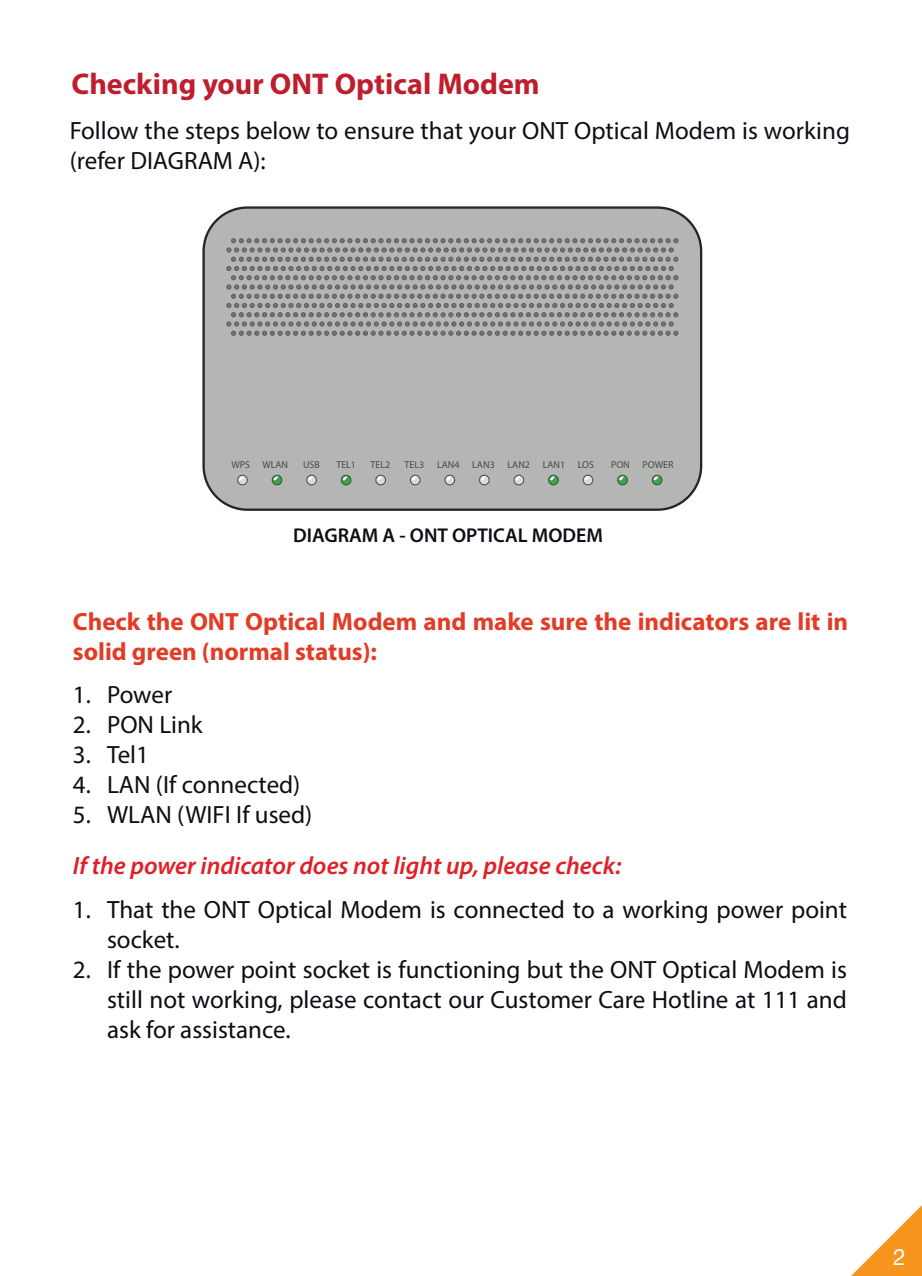
<style>
.page{position:relative;width:922px;height:1276px;background:#fff}
.page>*{position:absolute;margin:0;border:0;box-sizing:border-box;transform-origin:0 0}
.t1{font:700 30px "Myriad Pro";color:#be1e2d}
.t2{font:25px/30px "Myriad Pro";color:#0b0e13}
.t3{font:700 25px/30px "Myriad Pro";color:#e33c26}
.t4{font:italic 600 25px "Myriad Pro";color:#e11f27}
.t5{font:22.5px "Helvetica Neue LT Pro";color:#fff}
.t6{font:600 20px "Myriad Pro";color:#0b0e13}
.t7{font:10px "Myriad Pro";color:#4a4849}
</style>
<div class="page">
<div style="left:203px;top:207px;width:498px;height:303px;background:#b4b6b4;border-radius:44px"></div>
<div style="left:202px;top:206px;width:500px;height:305px;border:2px solid #25262a;border-radius:44px"></div>
<div style="left:237px;top:475px;width:10px;height:10px;background:#dadad9;border-radius:50%"></div>
<div style="left:237px;top:475px;width:10px;height:10px;border:1px solid #4a4849;border-radius:50%"></div>
<svg style="left:238px;top:476px;width:6px;height:5px"></svg>
<div style="left:272px;top:475px;width:10px;height:10px;background:#3da449;border-radius:50%"></div>
<div style="left:272px;top:475px;width:10px;height:10px;border:1px solid #4a4849;border-radius:50%"></div>
<svg style="left:273px;top:476px;width:5px;height:5px"></svg>
<div style="left:306px;top:475px;width:10px;height:10px;background:#dadad9;border-radius:50%"></div>
<div style="left:306px;top:475px;width:10px;height:10px;border:1px solid #4a4849;border-radius:50%"></div>
<svg style="left:307px;top:476px;width:6px;height:5px"></svg>
<div style="left:341px;top:475px;width:10px;height:10px;background:#3da449;border-radius:50%"></div>
<div style="left:341px;top:475px;width:10px;height:10px;border:1px solid #4a4849;border-radius:50%"></div>
<svg style="left:342px;top:476px;width:5px;height:5px"></svg>
<div style="left:376px;top:475px;width:9px;height:10px;background:#dadad9;border-radius:50%"></div>
<div style="left:375px;top:475px;width:10px;height:10px;border:1px solid #4a4849;border-radius:50%"></div>
<svg style="left:377px;top:476px;width:5px;height:4px"></svg>
<div style="left:410px;top:475px;width:10px;height:10px;background:#dadad9;border-radius:50%"></div>
<div style="left:410px;top:475px;width:10px;height:10px;border:1px solid #4a4849;border-radius:50%"></div>
<svg style="left:411px;top:476px;width:5px;height:5px"></svg>
<div style="left:445px;top:475px;width:9px;height:10px;background:#dadad9;border-radius:50%"></div>
<div style="left:444px;top:475px;width:10px;height:10px;border:1px solid #4a4849;border-radius:50%"></div>
<svg style="left:446px;top:476px;width:5px;height:4px"></svg>
<div style="left:479px;top:475px;width:10px;height:10px;background:#dadad9;border-radius:50%"></div>
<div style="left:479px;top:475px;width:10px;height:10px;border:1px solid #4a4849;border-radius:50%"></div>
<svg style="left:480px;top:476px;width:5px;height:5px"></svg>
<div style="left:514px;top:475px;width:9px;height:10px;background:#dadad9;border-radius:50%"></div>
<div style="left:513px;top:475px;width:11px;height:10px;border:1px solid #4a4849;border-radius:50%"></div>
<svg style="left:515px;top:476px;width:5px;height:4px"></svg>
<div style="left:548px;top:475px;width:10px;height:10px;background:#3da449;border-radius:50%"></div>
<div style="left:548px;top:475px;width:10px;height:10px;border:1px solid #4a4849;border-radius:50%"></div>
<svg style="left:549px;top:476px;width:5px;height:5px"></svg>
<div style="left:583px;top:475px;width:9px;height:10px;background:#dadad9;border-radius:50%"></div>
<div style="left:582px;top:475px;width:11px;height:10px;border:1px solid #4a4849;border-radius:50%"></div>
<svg style="left:584px;top:476px;width:5px;height:4px"></svg>
<div style="left:617px;top:475px;width:10px;height:10px;background:#3da449;border-radius:50%"></div>
<div style="left:617px;top:475px;width:10px;height:10px;border:1px solid #4a4849;border-radius:50%"></div>
<svg style="left:618px;top:476px;width:5px;height:5px"></svg>
<div style="left:652px;top:475px;width:9px;height:10px;background:#3da449;border-radius:50%"></div>
<div style="left:652px;top:475px;width:10px;height:10px;border:1px solid #4a4849;border-radius:50%"></div>
<svg style="left:653px;top:476px;width:5px;height:5px"></svg>
<svg style="left:226px;top:238px;width:452px;height:98px"></svg>
<svg style="left:851px;top:1206px;width:70px;height:70px"></svg>
<p class="t1" style="left:72px;top:64px;width:469px">Checking your ONT Optical Modem</p>
<p class="t2" style="left:70px;top:115px;width:781px">Follow the steps below to ensure that your ONT Optical Modem is working (refer DIAGRAM A):</p>
<p class="t7" style="left:231px;top:459px;width:58px">WPS WLAN</p>
<p class="t7" style="left:303px;top:459px;width:18px">USB</p>
<p class="t7" style="left:336px;top:459px;width:21px">TEL1</p>
<p class="t7" style="left:370px;top:459px;width:21px">TEL2</p>
<p class="t7" style="left:404px;top:459px;width:21px">TEL3</p>
<p class="t7" style="left:437px;top:459px;width:24px">LAN4</p>
<p class="t7" style="left:472px;top:459px;width:24px">LAN3</p>
<p class="t7" style="left:507px;top:459px;width:24px">LAN2</p>
<p class="t7" style="left:542px;top:459px;width:24px">LAN1</p>
<p class="t7" style="left:578px;top:459px;width:18px">LOS</p>
<p class="t7" style="left:611px;top:459px;width:20px">PON</p>
<p class="t7" style="left:642px;top:459px;width:32px">POWER</p>
<p class="t6" style="left:293px;top:522px;width:311px">DIAGRAM A - ONT OPTICAL MODEM</p>
<p class="t3" style="left:73px;top:606px;width:776px">Check the ONT Optical Modem and make sure the indicators are lit in solid green (normal status):</p>
<p class="t2" style="left:73px;top:679px;width:20px;text-align:justify">1.<br>2.<br>3.<br>4.<br>5.</p>
<p class="t2" style="left:107px;top:679px;width:207px">Power<br>PON Link<br>Tel1<br>LAN (If connected)<br>WLAN (WIFI If used)</p>
<p class="t4" style="left:73px;top:850px;width:549px">If the power indicator does not light up, please check:</p>
<p class="t2" style="left:73px;top:894px;width:19px">1.</p>
<p class="t2" style="left:73px;top:954px;width:19px">2.</p>
<p class="t2" style="left:107px;top:894px;width:741px">That the ONT Optical Modem is connected to a working power point socket.<br>If the power point socket is functioning but the ONT Optical Modem is still not working, please contact our Customer Care Hotline at 111 and ask for assistance.</p>
<p class="t5" style="left:892px;top:1243px;width:14px">2</p>
</div>
